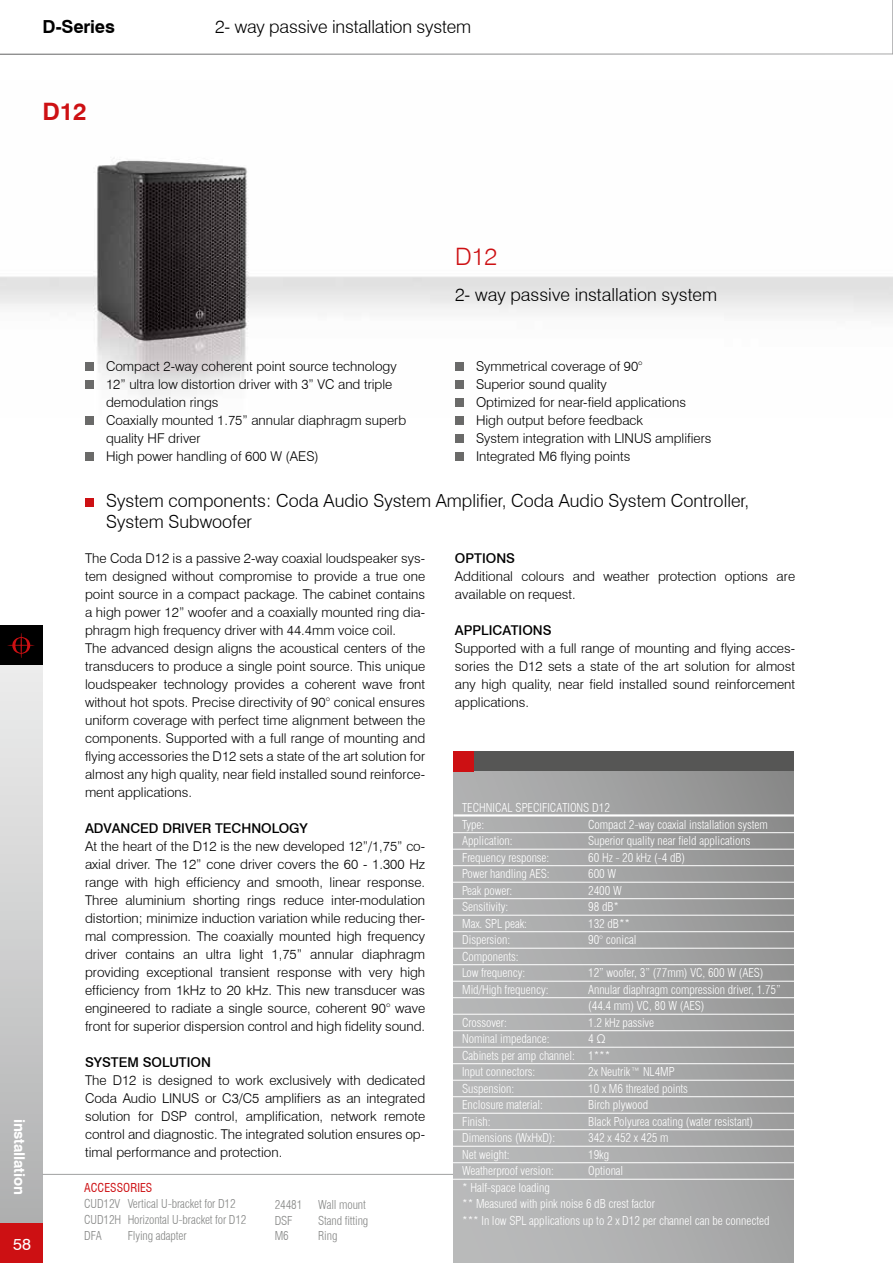
<style>
.page{position:relative;width:893px;height:1263px;background:#fff}
.page>*{position:absolute;margin:0;border:0;box-sizing:border-box;transform-origin:0 0}
.t1{font:700 24px "Swiss 721 BT";color:#cd1013}
.t2{font:300 24px "Swiss 721 BT";color:#cd1013}
.t3{font:300 18px/21px "Swiss 721 BT";color:#000}
.t4{font:700 18px "Swiss 721 BT";letter-spacing:-.01em;color:#000}
.t5{font:16.2px "Swiss 721 BT";color:#fff}
.t6{font:700 15px "Swiss 721 BT";letter-spacing:-.01em;color:#fff}
.t7{font:300 13.5px/18px "Swiss 721 BT";color:#000}
.t8{font:500 13.5px "Swiss 721 BT";color:#000}
.t9{font:300 condensed 12px/16.5px "Swiss 721 BT";letter-spacing:-.005em;color:#fff}
.t10{font:300 condensed 12px/15.9px "Swiss 721 BT";letter-spacing:-.01em;color:#868786}
.t11{font:condensed 12px "Swiss 721 BT";color:#cd1013}
</style>
<div class="page">
<div style="left:0;top:660px;width:43px;height:602px;background:linear-gradient(to bottom,#eeefee,#abacac)"></div>
<div style="left:0;top:625px;width:43px;height:40px;background:#000"></div>
<div style="left:0;top:1223px;width:43px;height:40px;background:#cd1013"></div>
<svg style="left:7px;top:633px;width:28px;height:25px"></svg>
<svg style="left:0;top:53px;width:892px;height:1px"></svg>
<svg style="left:892px;top:0;width:1px;height:54px"></svg>
<div style="left:85px;top:498px;width:8px;height:8px;background:#cd1013"></div>
<hr style="left:43px;top:1174px;width:479px;height:1px;background:#a0a1a1">
<img style="left:0;top:158px;width:893px;height:260px">
<div style="left:85px;top:363px;width:8px;height:8px;background:#6a6a69"></div>
<div style="left:85px;top:381px;width:8px;height:8px;background:#6a6a69"></div>
<div style="left:85px;top:417px;width:8px;height:8px;background:#6a6a69"></div>
<div style="left:85px;top:453px;width:8px;height:8px;background:#6a6a69"></div>
<div style="left:455px;top:363px;width:8px;height:8px;background:#6a6a69"></div>
<div style="left:455px;top:381px;width:8px;height:8px;background:#6a6a69"></div>
<div style="left:455px;top:399px;width:8px;height:8px;background:#6a6a69"></div>
<div style="left:455px;top:417px;width:8px;height:8px;background:#6a6a69"></div>
<div style="left:455px;top:435px;width:8px;height:8px;background:#6a6a69"></div>
<div style="left:455px;top:453px;width:8px;height:8px;background:#6a6a69"></div>
<svg style="left:454px;top:771px;width:340px;height:492px;background:#a8a9a9"></svg>
<hr style="left:452px;top:832px;width:347px;height:1px;background:#fff">
<hr style="left:452px;top:849px;width:347px;height:1px;background:#fff">
<hr style="left:452px;top:865px;width:347px;height:1px;background:#fff">
<hr style="left:452px;top:882px;width:347px;height:1px;background:#fff">
<hr style="left:452px;top:898px;width:347px;height:1px;background:#fff">
<hr style="left:452px;top:915px;width:347px;height:1px;background:#fff">
<hr style="left:452px;top:931px;width:347px;height:1px;background:#fff">
<hr style="left:452px;top:948px;width:347px;height:1px;background:#fff">
<hr style="left:452px;top:964px;width:347px;height:1px;background:#fff">
<hr style="left:452px;top:981px;width:347px;height:1px;background:#fff">
<hr style="left:452px;top:997px;width:347px;height:1px;background:#fff">
<hr style="left:452px;top:1014px;width:347px;height:1px;background:#fff">
<hr style="left:452px;top:1030px;width:347px;height:1px;background:#fff">
<hr style="left:452px;top:1047px;width:347px;height:1px;background:#fff">
<hr style="left:452px;top:1063px;width:347px;height:1px;background:#fff">
<hr style="left:452px;top:1080px;width:347px;height:1px;background:#fff">
<hr style="left:452px;top:1096px;width:347px;height:1px;background:#fff">
<hr style="left:452px;top:1113px;width:347px;height:1px;background:#fff">
<hr style="left:452px;top:1129px;width:347px;height:1px;background:#fff">
<hr style="left:452px;top:1146px;width:347px;height:1px;background:#fff">
<hr style="left:452px;top:1162px;width:347px;height:1px;background:#fff">
<hr style="left:452px;top:1179px;width:347px;height:1px;background:#fff">
<div style="left:459px;top:751px;width:335px;height:20px;background:#565655"></div>
<div style="left:453px;top:751px;width:21px;height:20px;background:#cd1013"></div>
<hr style="left:454px;top:814px;width:347px;height:2px;background:#fff">
<h2 class="t4" style="left:43px;top:16px;width:74px">D-Series</h2>
<h2 class="t3" style="left:215px;top:16px;width:258px">2- way passive installation system</h2>
<h1 class="t1" style="left:43px;top:97px;width:46px">D12</h1>
<p class="t6" style="left:29px;top:1118px;width:78px;rotate:90deg">installation</p>
<p class="t5" style="left:13px;top:1234px;width:19px">58</p>
<p class="t7" style="left:106px;top:357px;width:302px">Compact 2-way coherent point source technology 12” ultra low distortion driver with 3” VC and triple demodulation rings<br>Coaxially mounted 1.75” annular diaphragm superb quality HF driver<br>High power handling of 600 W (AES)</p>
<h1 class="t2" style="left:455px;top:242px;width:44px">D12</h1>
<h2 class="t3" style="left:455px;top:284px;width:264px">2- way passive installation system</h2>
<p class="t7" style="left:476px;top:357px;width:237px">Symmetrical coverage of 90°<br>Superior sound quality<br>Optimized for near-field applications<br>High output before feedback<br>System integration with LINUS amplifiers<br>Integrated M6 flying points</p>
<h2 class="t3" style="left:106px;top:489px;width:644px">System components: Coda Audio System Amplifier, Coda Audio System Controller,<br>System Subwoofer</h2>
<p class="t7" style="left:85px;top:549px;width:342px">The Coda D12 is a passive 2-way coaxial loudspeaker sys&shy;tem designed without compromise to provide a true one point source in a compact package. The cabinet contains a high power 12” woofer and a coaxially mounted ring dia&shy;phragm high frequency driver with 44.4mm voice coil.<br>The advanced design aligns the acoustical centers of the transducers to produce a single point source. This unique loudspeaker technology provides a coherent wave front without hot spots. Precise directivity of 90° conical ensures uniform coverage with perfect time alignment between the components. Supported with a full range of mounting and flying accessories the D12 sets a state of the art solution for almost any high quality, near field installed sound reinforce&shy;ment applications.</p>
<p class="t8" style="left:85px;top:820px;width:224px">ADVANCED DRIVER TECHNOLOGY</p>
<p class="t7" style="left:85px;top:837px;width:342px;text-align:justify">At the heart of the D12 is the new developed 12”/1,75” co&shy;axial driver. The 12” cone driver covers the 60 - 1.300 Hz range with high efficiency and smooth, linear response.<br>Three aluminium shorting rings reduce inter-modulation distortion; minimize induction variation while reducing ther&shy;mal compression. The coaxially mounted high frequency driver contains an ultra light 1,75” annular diaphragm providing exceptional transient response with very high efficiency from 1kHz to 20 kHz. This new transducer was engineered to radiate a single source, coherent 90° wave front for superior dispersion control and high fidelity sound.</p>
<p class="t8" style="left:85px;top:1054px;width:127px">SYSTEM SOLUTION</p>
<p class="t7" style="left:85px;top:1071px;width:342px;text-align:justify">The D12 is designed to work exclusively with dedicated Coda Audio LINUS or C3/C5 amplifiers as an integrated solution for DSP control, amplification, network remote control and diagnostic. The integrated solution ensures op&shy;timal performance and protection.</p>
<p class="t11" style="left:84px;top:1181px;width:70px">ACCESSORIES</p>
<p class="t10" style="left:84px;top:1196px;width:164px">CUD12V Vertical U-bracket for D12<br>CUD12H Horizontal U-bracket for D12<br>DFA</p>
<p class="t10" style="left:128px;top:1227px;width:60px">Flying adapter</p>
<p class="t10" style="left:275px;top:1196px;width:29px">24481</p>
<p class="t10" style="left:318px;top:1196px;width:49px">Wall mount</p>
<p class="t10" style="left:275px;top:1212px;width:19px">DSF</p>
<p class="t10" style="left:318px;top:1212px;width:52px">Stand fitting</p>
<p class="t10" style="left:275px;top:1228px;width:16px">M6</p>
<p class="t10" style="left:318px;top:1228px;width:21px">Ring</p>
<p class="t8" style="left:455px;top:550px;width:62px">OPTIONS</p>
<p class="t7" style="left:455px;top:567px;width:342px">Additional colours and weather protection options are available on request.</p>
<p class="t8" style="left:455px;top:622px;width:98px">APPLICATIONS</p>
<p class="t7" style="left:455px;top:639px;width:342px;text-align:justify">Supported with a full range of mounting and flying acces&shy;sories the D12 sets a state of the art solution for almost any high quality, near field installed sound reinforcement applications.</p>
<p class="t9" style="left:462px;top:800px;width:149px">TECHNICAL SPECIFICATIONS D12<br>Type:</p>
<p class="t9" style="left:588px;top:816px;width:181px">Compact 2-way coaxial installation system</p>
<p class="t9" style="left:462px;top:833px;width:52px">Application:</p>
<p class="t9" style="left:588px;top:833px;width:164px">Superior quality near field applications</p>
<p class="t9" style="left:462px;top:849px;width:89px">Frequency response:</p>
<p class="t9" style="left:588px;top:849px;width:98px">60 Hz - 20 kHz (-4 dB)</p>
<p class="t9" style="left:462px;top:866px;width:89px">Power handling AES:</p>
<p class="t9" style="left:588px;top:866px;width:30px">600 W</p>
<p class="t9" style="left:462px;top:882px;width:52px">Peak power:</p>
<p class="t9" style="left:588px;top:882px;width:35px">2400 W</p>
<p class="t9" style="left:462px;top:899px;width:48px">Sensitivity:</p>
<p class="t9" style="left:588px;top:899px;width:32px">98 dB*</p>
<p class="t9" style="left:462px;top:915px;width:66px">Max. SPL peak:</p>
<p class="t9" style="left:588px;top:915px;width:43px">132 dB**</p>
<p class="t9" style="left:462px;top:932px;width:49px">Dispersion:</p>
<p class="t9" style="left:588px;top:932px;width:50px">90° conical</p>
<p class="t9" style="left:462px;top:948px;width:65px">Components:<br>Low frequency:</p>
<p class="t9" style="left:588px;top:965px;width:177px">12” woofer, 3” (77mm) VC, 600 W (AES)</p>
<p class="t9" style="left:462px;top:981px;width:88px">Mid/High frequency:</p>
<p class="t9" style="left:588px;top:981px;width:194px">Annular diaphragm compression driver, 1.75” (44.4 mm) VC, 80 W (AES)</p>
<p class="t9" style="left:462px;top:1014px;width:46px">Crossover:</p>
<p class="t9" style="left:588px;top:1014px;width:67px">1.2 kHz passive</p>
<p class="t9" style="left:462px;top:1031px;width:89px">Nominal impedance:</p>
<p class="t9" style="left:462px;top:1031px;width:150px;text-indent:126px">4 Ω<br>Cabinets per amp channel: 1***<br>Input connectors:</p>
<p class="t9" style="left:588px;top:1064px;width:88px">2x Neutrik™ NL4MP</p>
<p class="t9" style="left:462px;top:1080px;width:54px">Suspension:</p>
<p class="t9" style="left:588px;top:1080px;width:101px">10 x M6 threated points</p>
<p class="t9" style="left:462px;top:1097px;width:82px">Enclosure material:</p>
<p class="t9" style="left:588px;top:1097px;width:62px">Birch plywood</p>
<p class="t9" style="left:462px;top:1113px;width:30px">Finish:</p>
<p class="t9" style="left:588px;top:1113px;width:167px">Black Polyurea coating (water resistant)</p>
<p class="t9" style="left:462px;top:1130px;width:95px">Dimensions (WxHxD):</p>
<p class="t9" style="left:588px;top:1130px;width:82px">342 x 452 x 425 m</p>
<p class="t9" style="left:462px;top:1146px;width:49px">Net weight:</p>
<p class="t9" style="left:588px;top:1146px;width:22px">19kg</p>
<p class="t9" style="left:462px;top:1163px;width:93px">Weatherproof version:</p>
<p class="t9" style="left:588px;top:1163px;width:37px">Optional</p>
<p class="t9" style="left:462px;top:1179px;width:309px">* Half-space loading<br>** Measured with pink noise 6 dB crest factor<br>*** In low SPL applications up to 2 x D12 per channel can be connected</p>
</div>
